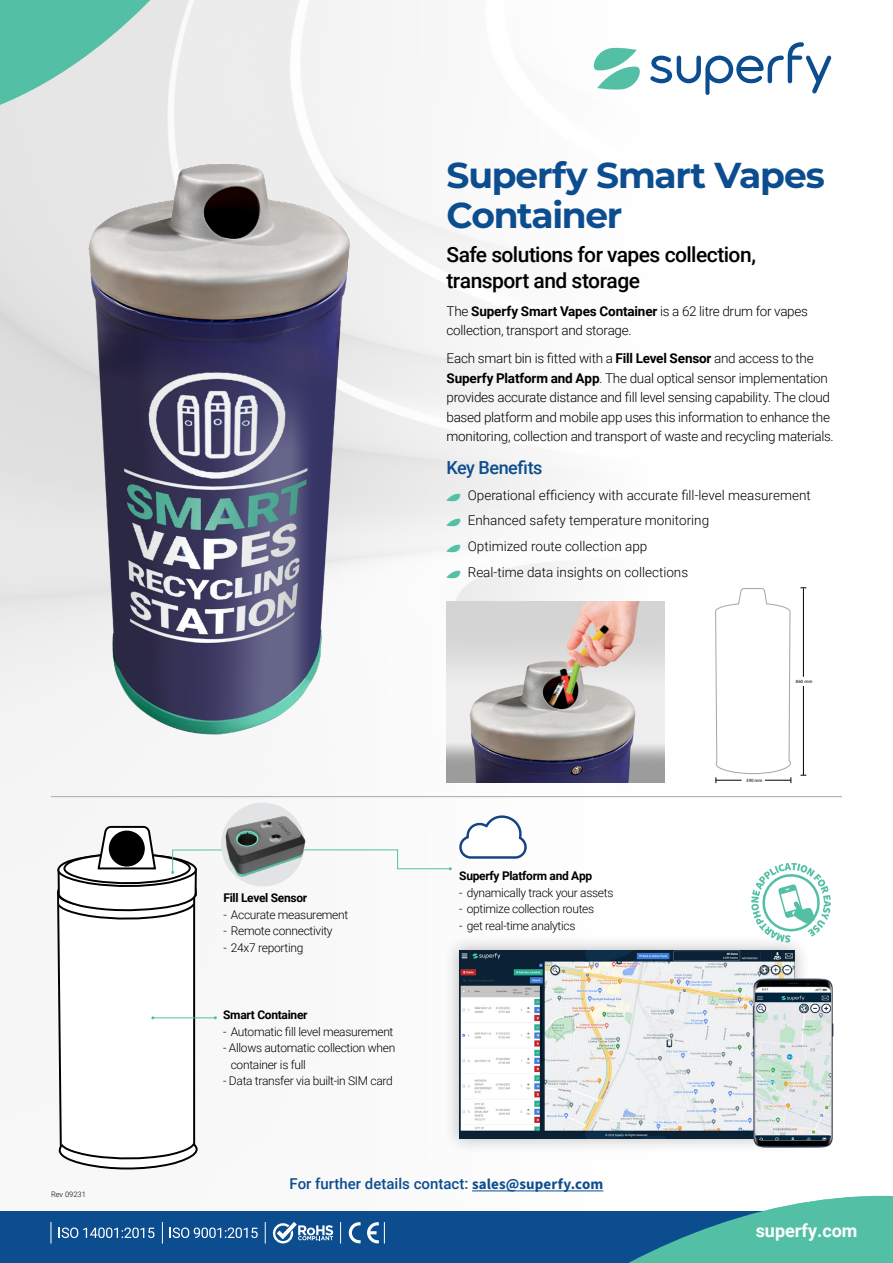
<style>
.page{position:relative;width:893px;height:1263px;background:#fff}
.page>*{position:absolute;margin:0;border:0;box-sizing:border-box;transform-origin:0 0}
.t1{font:700 36px/40.5px "Montserrat";letter-spacing:-.035em;color:#0c4d90}
.t2{font:500 21px/25.5px "Roboto";letter-spacing:-.025em;color:#000}
.t3{font:500 18px "Roboto";letter-spacing:-.025em;color:#0c4d90}
.t4{font:700 18px "Roboto";color:#fff}
.t5{font:500 15px "Roboto";color:#0c4d90}
.t6{font:300 13.5px/19.5px "Roboto";letter-spacing:-.015em;color:#000}
.t7{font:300 12px/16.5px "Roboto";letter-spacing:-.025em;color:#000}
.t8{font:700 12px "Roboto";letter-spacing:-.025em;color:#000}
.t9{font:300 7.5px "Roboto";color:#000}
.t10{font:4.8px "Myriad Pro";color:#000}
.s1{font-weight:700}
.s2{font-family:"Source Sans Pro";font-weight:700}
</style>
<div class="page">
<img style="left:0;top:0;width:842px;height:1212px">
<svg style="left:0;top:0;width:180px;height:141px;background:#abd7cc"></svg>
<svg style="left:594px;top:47px;width:50px;height:43px"></svg>
<svg style="left:650px;top:42px;width:181px;height:53px"></svg>
<img style="left:446px;top:601px;width:219px;height:181px">
<hr style="left:803px;top:588px;width:1px;height:89px;background:#000">
<hr style="left:803px;top:686px;width:1px;height:89px;background:#000">
<svg style="left:714px;top:586px;width:78px;height:197px"></svg>
<hr style="left:51px;top:796px;width:791px;height:1px;background:#a1abb2">
<svg style="left:458px;top:815px;width:69px;height:44px"></svg>
<div style="left:443px;top:934px;width:367px;height:220px;background:#000;opacity:.25"></div>
<img style="left:459px;top:950px;width:335px;height:188px">
<img style="left:746px;top:974px;width:94px;height:180px">
<svg style="left:751px;top:863px;width:80px;height:79px"></svg>
<svg style="left:48px;top:825px;width:404px;height:345px"></svg>
<img style="left:55px;top:123px;width:343px;height:639px">
<div style="left:0;top:1212px;width:893px;height:51px;background:#0c4d90"></div>
<svg style="left:552px;top:1188px;width:341px;height:75px"></svg>
<hr style="left:472px;top:1190px;width:131px;height:1px;background:#0c4d90">
<svg style="left:349px;top:1222px;width:12px;height:21px"></svg>
<svg style="left:273px;top:1222px;width:60px;height:21px"></svg>
<svg style="left:340px;top:1222px;width:1px;height:21px"></svg>
<svg style="left:367px;top:1222px;width:18px;height:21px"></svg>
<svg style="left:265px;top:1222px;width:1px;height:21px"></svg>
<svg style="left:162px;top:1222px;width:1px;height:21px"></svg>
<svg style="left:51px;top:1222px;width:1px;height:21px"></svg>
<svg style="left:59px;top:1227px;width:95px;height:11px"></svg>
<svg style="left:170px;top:1227px;width:88px;height:11px"></svg>
<div style="left:221px;top:803px;width:84px;height:83px;background:#e2e3e4;border-radius:50%"></div>
<img style="left:222px;top:811px;width:87px;height:70px">
<svg style="left:446px;top:493px;width:14px;height:8px"></svg>
<svg style="left:446px;top:519px;width:14px;height:7px"></svg>
<svg style="left:446px;top:544px;width:14px;height:8px"></svg>
<svg style="left:446px;top:570px;width:14px;height:8px"></svg>
<p class="t9" style="left:51px;top:1189px;width:36px">Rev 09231</p>
<h1 class="t1" style="left:446px;top:154px;width:380px">Superfy Smart Vapes<br>Container</h1>
<h2 class="t2" style="left:446px;top:241px;width:311px">Safe solutions for vapes collection, transport and storage</h2>
<p class="t6" style="left:446px;top:301px;width:363px">The <span class="s1">Superfy Smart Vapes Container</span> is a 62 litre drum for vapes collection, transport and storage.</p>
<p class="t6" style="left:446px;top:348px;width:389px">Each smart bin is fitted with a <span class="s1">Fill Level Sensor</span> and access to the <span class="s1">Superfy Platform and App</span>. The dual optical sensor implementation provides accurate distance and fill level sensing capability. The cloud based platform and mobile app uses this information to enhance the monitoring, collection and transport of waste and recycling materials.</p>
<h3 class="t3" style="left:446px;top:455px;width:98px">Key Benefits</h3>
<p class="t6" style="left:468px;top:481px;width:345px;line-height:25.7px">Operational efficiency with accurate fill-level measurement Enhanced safety temperature monitoring<br>Optimized route collection app<br>Real-time data insights on collections</p>
<p class="t8" style="left:223px;top:890px;width:85px">Fill Level Sensor</p>
<p class="t7" style="left:223px;top:906px;width:126px">- Accurate measurement</p>
<p class="t7" style="left:223px;top:922px;width:111px">- Remote connectivity</p>
<p class="t7" style="left:223px;top:939px;width:82px">- 24x7 reporting</p>
<p class="t8" style="left:223px;top:1007px;width:86px">Smart Container</p>
<p class="t7" style="left:223px;top:1023px;width:172px">- Automatic fill level measurement</p>
<p class="t7" style="left:231px;top:1039px;width:166px;text-indent:-8px">- Allows automatic collection when container is full</p>
<p class="t7" style="left:223px;top:1072px;width:171px">- Data transfer via built-in SIM card</p>
<p class="t8" style="left:459px;top:868px;width:134px">Superfy Platform and App</p>
<p class="t7" style="left:459px;top:884px;width:156px">- dynamically track your assets</p>
<p class="t7" style="left:459px;top:900px;width:136px">- optimize collection routes</p>
<p class="t7" style="left:459px;top:917px;width:118px">- get real-time analytics</p>
<p class="t5" style="left:290px;top:1173px;width:315px">For further details contact: <span class="s2">sales@superfy.com</span></p>
<p class="t10" style="left:796px;top:679px;width:18px">860 mm</p>
<p class="t10" style="left:746px;top:778px;width:18px">390 mm</p>
<h3 class="t4" style="left:756px;top:1218px;width:103px">superfy.com</h3>
</div>
